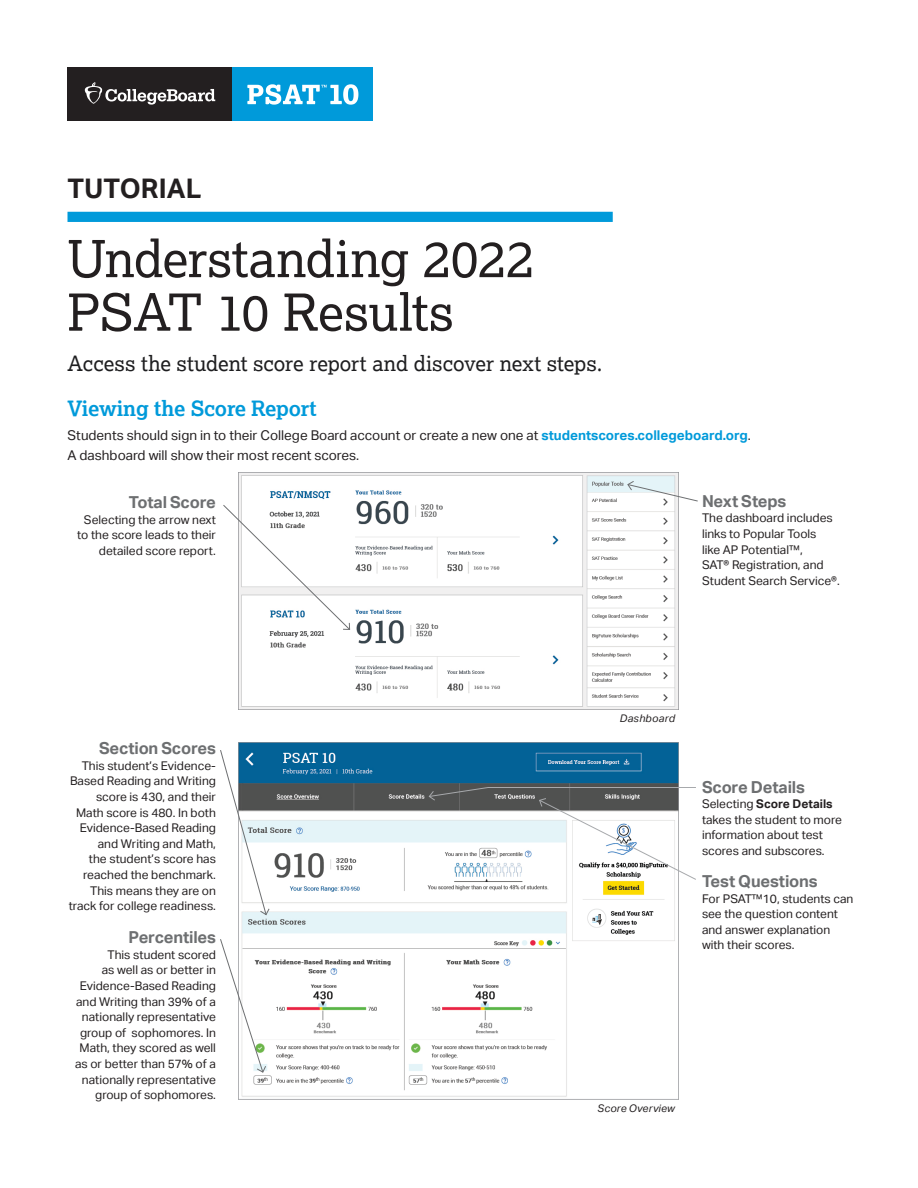
<style>
.page{position:relative;width:918px;height:1188px;background:#fff}
.page>*{position:absolute;margin:0;border:0;box-sizing:border-box;transform-origin:0 0}
.t1{font:51px/53.6px "Lexia";letter-spacing:-.005em;color:#231f20}
.t2{font:700 27px "Aktiv Grotesk";letter-spacing:.005em;color:#231f20}
.t3{font:21px "Lexia";color:#1e1e20}
.t4{font:700 21px "Lexia";letter-spacing:-.01em;color:#009ada}
.t5{font:700 16.5px "Aktiv Grotesk";letter-spacing:-.01em;color:#6d6f71}
.t6{font:13.5px/19.5px "Aktiv Grotesk";color:#231f20}
.t7{font:12px/15.6px "Aktiv Grotesk";color:#231f20;text-align:right}
.t8{font:italic 10.5px "Aktiv Grotesk";letter-spacing:.015em;color:#231f20}
.s1{font-weight:700;color:#009ada}
.s2{font-weight:700}
</style>
<div class="page">
<div style="left:68px;top:68px;width:165px;height:54px;background:#231f20"></div>
<svg style="left:85px;top:82px;width:130px;height:23px"></svg>
<div style="left:233px;top:68px;width:140px;height:54px;background:#009ada"></div>
<svg style="left:247px;top:84px;width:111px;height:21px"></svg>
<img style="left:239px;top:473px;width:440px;height:236px">
<img style="left:239px;top:743px;width:440px;height:356px">
<div style="left:68px;top:212px;width:545px;height:10px;background:#009ada"></div>
<svg style="left:220px;top:750px;width:50px;height:165px"></svg>
<svg style="left:220px;top:939px;width:46px;height:134px"></svg>
<svg style="left:627px;top:481px;width:71px;height:21px"></svg>
<svg style="left:429px;top:787px;width:267px;height:93px"></svg>
<svg style="left:223px;top:505px;width:127px;height:125px"></svg>
<h2 class="t2" style="left:68px;top:173px;width:136px">TUTORIAL</h2>
<h1 class="t1" style="left:68px;top:231px;width:468px">Understanding 2022<br>PSAT 10 Results</h1>
<h3 class="t3" style="left:68px;top:350px;width:536px">Access the student score report and discover next steps.</h3>
<h3 class="t4" style="left:68px;top:396px;width:251px">Viewing the Score Report</h3>
<p class="t6" style="left:68px;top:426px;width:685px">Students should sign in to their College Board account or create a new one at <span class="s1">studentscores.collegeboard.org</span>.<br>A dashboard will show their most recent scores.</p>
<h3 class="t5" style="left:129px;top:493px;width:89px">Total Score</h3>
<p class="t7" style="left:77px;top:512px;width:140px">Selecting the arrow next to the score leads to their detailed score report.</p>
<h3 class="t5" style="left:702px;top:491px;width:86px">Next Steps</h3>
<p class="t7" style="left:702px;top:510px;width:139px;text-align:left">The dashboard includes links to Popular Tools<br>like AP Potential™,<br>SAT® Registration, and<br>Student Search Service®.</p>
<h3 class="t5" style="left:99px;top:739px;width:118px">Section Scores</h3>
<p class="t7" style="left:69px;top:758px;width:149px">This student’s Evidence-<br>Based Reading and Writing score is 430, and their<br>Math score is 480. In both<br>Evidence-Based Reading and Writing and Math,<br>the student’s score has reached the benchmark.<br>This means they are on track for college readiness.</p>
<h3 class="t5" style="left:129px;top:928px;width:89px">Percentiles</h3>
<p class="t7" style="left:75px;top:947px;width:142px">This student scored<br>as well as or better in<br>Evidence-Based Reading and Writing than 39% of a nationally representative group of sophomores. In<br>Math, they scored as well as or better than 57% of a nationally representative group of sophomores.</p>
<p class="t8" style="left:620px;top:712px;width:57px">Dashboard</p>
<h3 class="t5" style="left:702px;top:777px;width:104px">Score Details</h3>
<p class="t7" style="left:702px;top:796px;width:142px;text-align:left">Selecting <span class="s2">Score Details </span>takes the student to more information about test scores and subscores.</p>
<h3 class="t5" style="left:702px;top:872px;width:117px">Test Questions</h3>
<p class="t7" style="left:702px;top:891px;width:153px;text-align:left">For PSAT™10, students can see the question content and answer explanation with their scores.</p>
<p class="t8" style="left:598px;top:1102px;width:79px">Score Overview</p>
</div>
